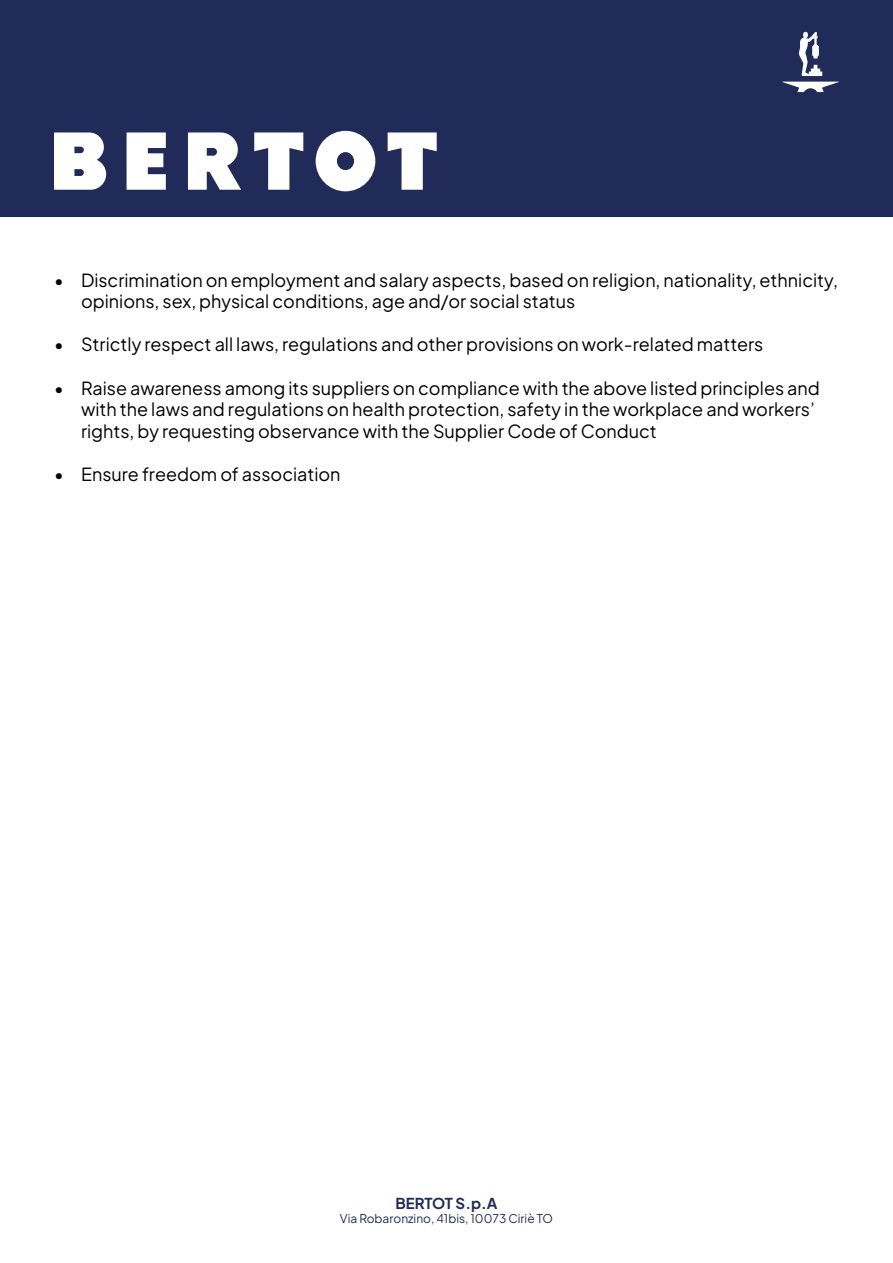
<style>
.page{position:relative;width:893px;height:1263px;background:#fff}
.page>*{position:absolute;margin:0;border:0;box-sizing:border-box;transform-origin:0 0}
.t1{font:18px/21.6px "Plus Jakarta Sans";color:#000}
.t2{font:700 15px "Plus Jakarta Sans";letter-spacing:-.02em;color:#212b59}
.t3{font:12px "Plus Jakarta Sans";color:#212b59}
</style>
<div class="page">
<div style="left:0;top:0;width:893px;height:217px;background:#212b59"></div>
<svg style="left:782px;top:82px;width:57px;height:10px"></svg>
<svg style="left:799px;top:32px;width:23px;height:44px"></svg>
<svg style="left:188px;top:132px;width:53px;height:58px"></svg>
<svg style="left:54px;top:132px;width:52px;height:58px;background:#e3e4ea"></svg>
<svg style="left:127px;top:132px;width:39px;height:58px;background:#e2e3e9"></svg>
<svg style="left:254px;top:132px;width:49px;height:58px"></svg>
<svg style="left:316px;top:131px;width:59px;height:60px"></svg>
<svg style="left:388px;top:132px;width:49px;height:58px"></svg>
<p class="t1" style="left:81px;top:267px;width:759px;text-indent:-27px">• Discrimination on employment and salary aspects, based on religion, nationality, ethnicity, opinions, sex, physical conditions, age and/or social status</p>
<p class="t1" style="left:54px;top:332px;width:711px">• Strictly respect all laws, regulations and other provisions on work-related matters</p>
<p class="t1" style="left:81px;top:375px;width:740px;text-indent:-27px">• Raise awareness among its suppliers on compliance with the above listed principles and with the laws and regulations on health protection, safety in the workplace and workers’ rights, by requesting observance with the Supplier Code of Conduct</p>
<p class="t1" style="left:54px;top:462px;width:288px">• Ensure freedom of association</p>
<p class="t2" style="left:396px;top:1190px;width:103px">BERTOT S.p.A</p>
<p class="t3" style="left:340px;top:1209px;width:215px">Via Robaronzino, 41bis, 10073 Ciriè TO</p>
</div>
